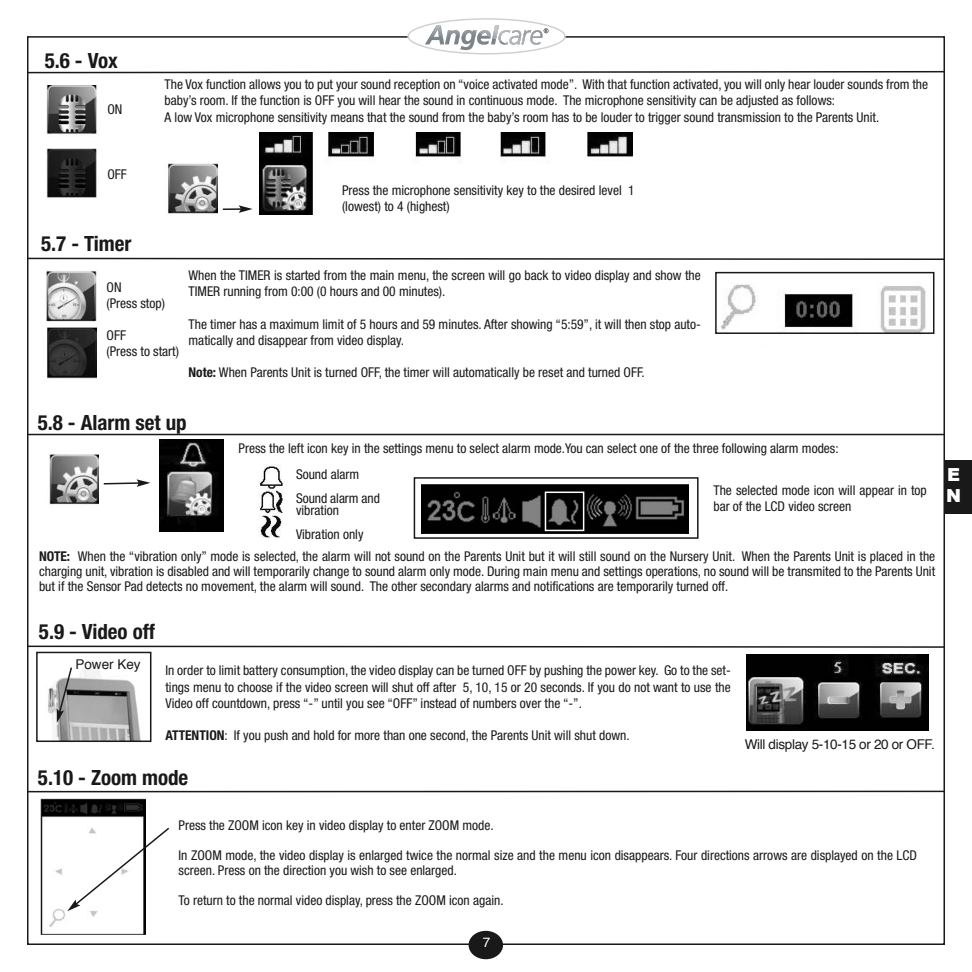
<style>
.page{position:relative;width:972px;height:972px;background:#fff}
.page>*{position:absolute;margin:0;border:0;box-sizing:border-box;transform-origin:0 0}
.t1{font:700 condensed 21px "Helvetica Neue";color:#191919}
.t2{font:900 18px/21.6px "Arial";color:#fff}
.t3{font:condensed 13.5px/16.2px "Helvetica Neue";color:#191919}
.t4{font:13.5px "Helvetica";letter-spacing:-.025em;color:#191919}
.t5{font:13.5px "Helvetica";color:#191919}
.t6{font:13.5px "Helvetica";color:#fff}
.s1{font-weight:700}
</style>
<div class="page">
<div style="left:469px;top:931px;width:34px;height:28px;background:#191919;border-radius:50%"></div>
<svg style="left:407px;top:18px;width:159px;height:37px"></svg>
<div style="left:944px;top:460px;width:28px;height:54px;background:#191919"></div>
<hr style="left:27px;top:791px;width:918px;height:1px;background:#191919">
<img style="left:40px;top:798px;width:105px;height:137px">
<svg style="left:67px;top:826px;width:102px;height:85px"></svg>
<hr style="left:27px;top:434px;width:918px;height:1px;background:#191919">
<img style="left:159px;top:440px;width:65px;height:92px">
<img style="left:49px;top:454px;width:50px;height:51px">
<svg style="left:103px;top:479px;width:47px;height:8px"></svg>
<img style="left:259px;top:465px;width:23px;height:73px">
<svg style="left:421px;top:484px;width:268px;height:50px"></svg>
<img style="left:421px;top:485px;width:268px;height:48px">
<div style="left:414px;top:477px;width:285px;height:62px;border:2px solid #191919"></div>
<div style="left:545px;top:492px;width:39px;height:39px;border:2px solid #fff"></div>
<img style="left:746px;top:655px;width:183px;height:76px">
<svg style="left:27px;top:645px;width:918px;height:4px"></svg>
<img style="left:48px;top:669px;width:93px;height:70px">
<div style="left:36px;top:652px;width:115px;height:90px;border:2px solid #191919"></div>
<svg style="left:57px;top:667px;width:16px;height:56px"></svg>
<svg style="left:27px;top:257px;width:918px;height:4px"></svg>
<img style="left:46px;top:271px;width:51px;height:51px">
<div style="left:43px;top:324px;width:58px;height:61px;background:linear-gradient(to bottom,#fff,#fff)"></div>
<img style="left:43px;top:324px;width:53px;height:61px">
<img style="left:720px;top:282px;width:215px;height:53px">
<div style="left:715px;top:272px;width:219px;height:62px;border:2px solid #191919"></div>
<svg style="left:27px;top:70px;width:918px;height:4px"></svg>
<svg style="left:46px;top:85px;width:51px;height:1px"></svg>
<img style="left:46px;top:86px;width:51px;height:112px">
<img style="left:260px;top:133px;width:373px;height:82px">
<img style="left:168px;top:163px;width:49px;height:51px">
<svg style="left:222px;top:205px;width:31px;height:8px"></svg>
<h1 class="t1" style="left:45px;top:53px;width:75px">5.6 - Vox</h1>
<p class="t3" style="left:107px;top:103px;width:16px">ON</p>
<p class="t3" style="left:165px;top:77px;width:765px">The Vox function allows you to put your sound reception on “voice activated mode”. With that function activated, you will only hear louder sounds from the baby’s room. If the function is OFF you will hear the sound in continuous mode. The microphone sensitivity can be adjusted as follows:<br>A low Vox microphone sensitivity means that the sound from the baby’s room has to be louder to trigger sound transmission to the Parents Unit.</p>
<p class="t3" style="left:107px;top:167px;width:21px">OFF</p>
<h1 class="t1" style="left:41px;top:236px;width:92px">5.7 - Timer</h1>
<p class="t3" style="left:107px;top:280px;width:60px">ON<br>(Press stop)</p>
<p class="t3" style="left:107px;top:328px;width:74px">OFF<br>(Press to start)</p>
<p class="t3" style="left:342px;top:183px;width:294px">Press the microphone sensitivity key to the desired level 1 (lowest) to 4 (highest)</p>
<p class="t3" style="left:189px;top:268px;width:514px">When the TIMER is started from the main menu, the screen will go back to video display and show the<br>TIMER running from 0:00 (0 hours and 00 minutes).</p>
<p class="t3" style="left:189px;top:317px;width:514px">The timer has a maximum limit of 5 hours and 59 minutes. After showing “5:59”, it will then stop auto&shy;matically and disappear from video display.</p>
<p class="t3" style="left:189px;top:365px;width:458px"><span class="s1">Note:</span> When Parents Unit is turned OFF, the timer will automatically be reset and turned OFF.</p>
<h1 class="t1" style="left:38px;top:415px;width:150px">5.8 - Alarm set up</h1>
<p class="t3" style="left:239px;top:441px;width:602px">Press the left icon key in the settings menu to select alarm mode.You can select one of the three following alarm modes:</p>
<p class="t3" style="left:296px;top:464px;width:86px;line-height:24px">Sound alarm<br>Sound alarm and</p>
<p class="t3" style="left:296px;top:500px;width:69px;line-height:24px">vibration<br>Vibration only</p>
<p class="t3" style="left:714px;top:483px;width:215px">The selected mode icon will appear in top bar of the LCD video screen</p>
<p class="t3" style="left:39px;top:550px;width:898px;line-height:15px;text-align:justify"><span class="s1">NOTE:</span> When the “vibration only” mode is selected, the alarm will not sound on the Parents Unit but it will still sound on the Nursery Unit. When the Parents Unit is placed in the charging unit, vibration is disabled and will temporarily change to sound alarm only mode. During main menu and settings operations, no sound will be transmited to the Parents Unit but if the Sensor Pad detects no movement, the alarm will sound. The other secondary alarms and notifications are temporarily turned off.</p>
<h1 class="t1" style="left:39px;top:624px;width:118px">5.9 - Video off</h1>
<p class="t5" style="left:75px;top:659px;width:67px">Power Key</p>
<p class="t3" style="left:165px;top:664px;width:567px;text-align:justify">In order to limit battery consumption, the video display can be turned OFF by pushing the power key. Go to the set&shy;tings menu to choose if the video screen will shut off after 5, 10, 15 or 20 seconds. If you do not want to use the Video off countdown, press “-” until you see “OFF” instead of numbers over the “-”.</p>
<p class="t3" style="left:165px;top:729px;width:466px"><span class="s1">ATTENTION</span>: If you push and hold for more than one second, the Parents Unit will shut down.</p>
<p class="t4" style="left:745px;top:739px;width:191px">Will display 5-10-15 or 20 or OFF.</p>
<h1 class="t1" style="left:38px;top:770px;width:152px">5.10 - Zoom mode</h1>
<p class="t3" style="left:179px;top:818px;width:317px">Press the ZOOM icon key in video display to enter ZOOM mode.</p>
<p class="t3" style="left:179px;top:849px;width:740px;line-height:15px">In ZOOM mode, the video display is enlarged twice the normal size and the menu icon disappears. Four directions arrows are displayed on the LCD screen. Press on the direction you wish to see enlarged.</p>
<p class="t3" style="left:179px;top:893px;width:327px">To return to the normal video display, press the ZOOM icon again.</p>
<p class="t6" style="left:483px;top:937px;width:9px">7</p>
<h2 class="t2" style="left:946px;top:463px;width:16px">E<br>N</h2>
</div>
